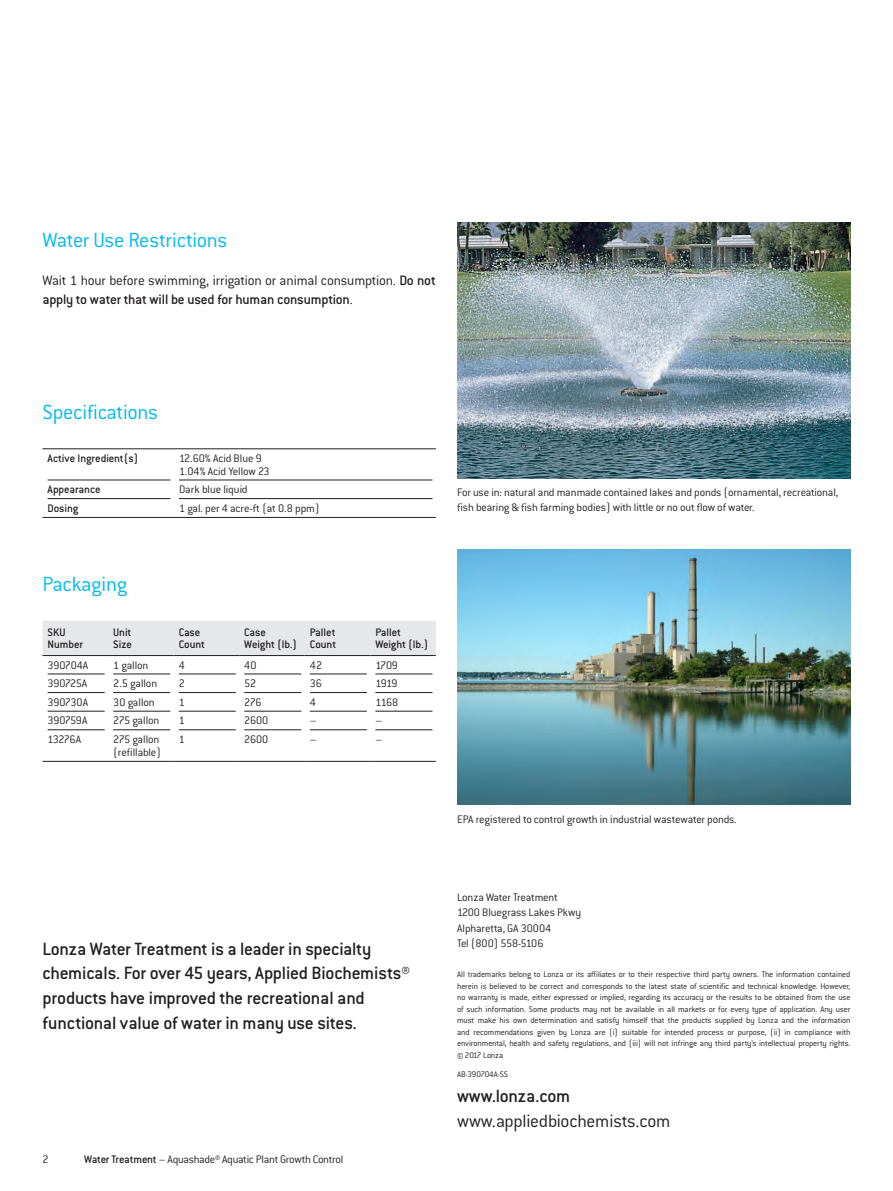
<style>
.page{position:relative;width:893px;height:1191px;background:#fff}
.page>*{position:absolute;margin:0;border:0;box-sizing:border-box;transform-origin:0 0}
.Title_15pt{font:300 22.5px "Conduit ITC Std";letter-spacing:-.015em;color:#00baf1}
.Lead_13pt{font:500 19.5px/24.9px "Conduit ITC Std";letter-spacing:-.015em;color:#231f20}
.t1{font:300 19.5px/24.9px "Conduit ITC Std";letter-spacing:-.015em;color:#231f20}
.Body_Copy_Conduit_1{font:300 15px/19.2px "Conduit ITC Std";letter-spacing:-.015em;color:#231f20}
.Small_Copy_8pt{font:300 12px/15.3px "Conduit ITC Std";letter-spacing:-.015em;color:#231f20}
.Table_Body_Copy_8pt{font:300 12px/12.8px "Conduit ITC Std";letter-spacing:-.015em;color:#231f20}
.Table_Header{font:500 12px/12.8px "Conduit ITC Std";letter-spacing:-.01em;color:#231f20}
.Table_Bottom_8pt{font:300 12px/12.8px "Conduit ITC Std";letter-spacing:-.015em;color:#231f20}
.Table_Body_Copy_8pt-2{font:500 12px "Conduit ITC Std";letter-spacing:-.005em;color:#231f20}
.Table_Body_Copy_8pt-3{font:300 12px "Conduit ITC Std";letter-spacing:-.035em;color:#231f20}
.Table_Bottom_8pt-2{font:500 12px "Conduit ITC Std";letter-spacing:-.01em;color:#231f20}
.Disclaimer_6pt{font:300 9px/11.6px "Conduit ITC Std";letter-spacing:-.015em;color:#231f20;text-align:justify}
.s1{font-weight:500}
</style>
<div class="page">
<img style="left:457px;top:549px;width:393px;height:255px">
<img style="left:457px;top:223px;width:393px;height:255px">
<hr style="left:43px;top:517px;width:131px;height:1px;background:#231f20">
<hr style="left:174px;top:517px;width:262px;height:1px;background:#231f20">
<hr style="left:43px;top:448px;width:131px;height:1px;background:#231f20">
<hr style="left:174px;top:448px;width:262px;height:1px;background:#231f20">
<hr style="left:48px;top:480px;width:123px;height:1px;background:#231f20">
<hr style="left:179px;top:480px;width:253px;height:1px;background:#231f20">
<hr style="left:48px;top:498px;width:123px;height:1px;background:#231f20">
<hr style="left:179px;top:498px;width:253px;height:1px;background:#231f20">
<div style="left:43px;top:621px;width:393px;height:34px;background:#e6e7e9"></div>
<hr style="left:43px;top:655px;width:65px;height:1px;background:#231f20">
<hr style="left:108px;top:655px;width:66px;height:1px;background:#231f20">
<hr style="left:174px;top:655px;width:65px;height:1px;background:#231f20">
<hr style="left:239px;top:655px;width:66px;height:1px;background:#231f20">
<hr style="left:305px;top:655px;width:65px;height:1px;background:#231f20">
<hr style="left:370px;top:655px;width:66px;height:1px;background:#231f20">
<hr style="left:43px;top:761px;width:65px;height:1px;background:#231f20">
<hr style="left:108px;top:761px;width:66px;height:1px;background:#231f20">
<hr style="left:174px;top:761px;width:65px;height:1px;background:#231f20">
<hr style="left:239px;top:761px;width:66px;height:1px;background:#231f20">
<hr style="left:305px;top:761px;width:65px;height:1px;background:#231f20">
<hr style="left:370px;top:761px;width:66px;height:1px;background:#231f20">
<hr style="left:48px;top:673px;width:57px;height:1px;background:#231f20">
<hr style="left:113px;top:673px;width:57px;height:1px;background:#231f20">
<hr style="left:179px;top:673px;width:57px;height:1px;background:#231f20">
<hr style="left:244px;top:673px;width:57px;height:1px;background:#231f20">
<hr style="left:310px;top:673px;width:57px;height:1px;background:#231f20">
<hr style="left:375px;top:673px;width:57px;height:1px;background:#231f20">
<hr style="left:48px;top:692px;width:57px;height:1px;background:#231f20">
<hr style="left:113px;top:692px;width:57px;height:1px;background:#231f20">
<hr style="left:179px;top:692px;width:57px;height:1px;background:#231f20">
<hr style="left:244px;top:692px;width:57px;height:1px;background:#231f20">
<hr style="left:310px;top:692px;width:57px;height:1px;background:#231f20">
<hr style="left:375px;top:692px;width:57px;height:1px;background:#231f20">
<hr style="left:48px;top:711px;width:57px;height:1px;background:#231f20">
<hr style="left:113px;top:711px;width:57px;height:1px;background:#231f20">
<hr style="left:179px;top:711px;width:57px;height:1px;background:#231f20">
<hr style="left:244px;top:711px;width:57px;height:1px;background:#231f20">
<hr style="left:310px;top:711px;width:57px;height:1px;background:#231f20">
<hr style="left:375px;top:711px;width:57px;height:1px;background:#231f20">
<hr style="left:48px;top:729px;width:57px;height:1px;background:#231f20">
<hr style="left:113px;top:729px;width:57px;height:1px;background:#231f20">
<hr style="left:179px;top:729px;width:57px;height:1px;background:#231f20">
<hr style="left:244px;top:729px;width:57px;height:1px;background:#231f20">
<hr style="left:310px;top:729px;width:57px;height:1px;background:#231f20">
<hr style="left:375px;top:729px;width:57px;height:1px;background:#231f20">
<p class="Title_15pt" style="left:43px;top:226px;width:186px">Water Use Restrictions</p>
<p class="Body_Copy_Conduit_1" style="left:43px;top:270px;width:395px">Wait 1 hour before swimming, irrigation or animal consumption. <span class="s1">Do not apply to water that will be used for human consumption</span>.</p>
<p class="Title_15pt" style="left:43px;top:398px;width:117px">Specifications</p>
<p class="Table_Body_Copy_8pt-2" style="left:48px;top:451px;width:92px">Active Ingredient(s)</p>
<p class="Table_Body_Copy_8pt" style="left:179px;top:451px;width:92px">12.60% Acid Blue 9<br>1.04% Acid Yellow 23</p>
<p class="Table_Body_Copy_8pt-2" style="left:48px;top:482px;width:55px">Appearance</p>
<p class="Table_Body_Copy_8pt" style="left:179px;top:483px;width:70px">Dark blue liquid</p>
<p class="Table_Bottom_8pt-2" style="left:48px;top:501px;width:32px">Dosing</p>
<p class="Table_Body_Copy_8pt" style="left:179px;top:501px;width:142px">1 gal. per 4 acre-ft (at 0.8 ppm)</p>
<p class="Title_15pt" style="left:43px;top:570px;width:86px">Packaging</p>
<p class="Table_Header" style="left:48px;top:625px;width:37px">SKU<br>Number</p>
<p class="Table_Header" style="left:113px;top:625px;width:20px">Unit<br>Size</p>
<p class="Table_Header" style="left:179px;top:625px;width:28px">Case<br>Count</p>
<p class="Table_Header" style="left:244px;top:625px;width:54px">Case<br>Weight (lb.)</p>
<p class="Table_Header" style="left:310px;top:625px;width:28px">Pallet<br>Count</p>
<p class="Table_Header" style="left:375px;top:625px;width:54px">Pallet<br>Weight (lb.)</p>
<p class="Table_Body_Copy_8pt" style="left:48px;top:658px;width:42px">390704A</p>
<p class="Table_Body_Copy_8pt" style="left:113px;top:658px;width:37px">1 gallon</p>
<p class="Table_Body_Copy_8pt" style="left:179px;top:658px;width:8px">4</p>
<p class="Table_Body_Copy_8pt" style="left:244px;top:658px;width:14px">40</p>
<p class="Table_Body_Copy_8pt" style="left:310px;top:658px;width:14px">42</p>
<p class="Table_Body_Copy_8pt" style="left:375px;top:658px;width:24px">1709</p>
<p class="Table_Body_Copy_8pt-3" style="left:48px;top:676px;width:41px">390725A</p>
<p class="Table_Body_Copy_8pt" style="left:113px;top:677px;width:46px">2.5 gallon</p>
<p class="Table_Body_Copy_8pt" style="left:179px;top:677px;width:8px">2</p>
<p class="Table_Body_Copy_8pt" style="left:244px;top:677px;width:13px">52</p>
<p class="Table_Body_Copy_8pt" style="left:310px;top:677px;width:14px">36</p>
<p class="Table_Body_Copy_8pt" style="left:375px;top:677px;width:24px">1919</p>
<p class="Table_Body_Copy_8pt" style="left:48px;top:695px;width:42px">390730A</p>
<p class="Table_Body_Copy_8pt" style="left:113px;top:695px;width:43px">30 gallon</p>
<p class="Table_Body_Copy_8pt" style="left:179px;top:695px;width:8px">1</p>
<p class="Table_Body_Copy_8pt" style="left:244px;top:695px;width:19px">276</p>
<p class="Table_Body_Copy_8pt" style="left:310px;top:695px;width:8px">4</p>
<p class="Table_Body_Copy_8pt" style="left:375px;top:695px;width:24px">1168</p>
<p class="Table_Body_Copy_8pt-3" style="left:48px;top:713px;width:41px">390759A</p>
<p class="Table_Body_Copy_8pt" style="left:113px;top:714px;width:48px">275 gallon</p>
<p class="Table_Body_Copy_8pt" style="left:179px;top:714px;width:8px">1</p>
<p class="Table_Body_Copy_8pt" style="left:244px;top:714px;width:26px">2600</p>
<p class="Table_Body_Copy_8pt" style="left:310px;top:714px;width:8px">–</p>
<p class="Table_Body_Copy_8pt" style="left:375px;top:714px;width:8px">–</p>
<p class="Table_Bottom_8pt" style="left:48px;top:732px;width:35px">13276A</p>
<p class="Table_Bottom_8pt" style="left:113px;top:732px;width:49px">275 gallon (refillable)</p>
<p class="Table_Bottom_8pt" style="left:179px;top:732px;width:8px">1</p>
<p class="Table_Bottom_8pt" style="left:244px;top:732px;width:26px">2600</p>
<p class="Table_Bottom_8pt" style="left:310px;top:732px;width:8px">–</p>
<p class="Table_Bottom_8pt" style="left:375px;top:732px;width:8px">–</p>
<p class="Lead_13pt" style="left:43px;top:935px;width:369px">Lonza Water Treatment is a leader in specialty chemicals. For over 45 years, Applied Biochemists® products have improved the recreational and functional value of water in many use sites.</p>
<p class="Small_Copy_8pt" style="left:43px;top:1150px;width:8px">2</p>
<p class="Small_Copy_8pt" style="left:84px;top:1150px;width:260px"><span class="s1">Water Treatment</span> – Aquashade® Aquatic Plant Growth Control</p>
<p class="Small_Copy_8pt" style="left:457px;top:484px;width:383px">For use in: natural and manmade contained lakes and ponds (ornamental, recreational, fish bearing &amp; fish farming bodies) with little or no out flow of water.</p>
<p class="Small_Copy_8pt" style="left:457px;top:811px;width:281px">EPA registered to control growth in industrial wastewater ponds.</p>
<p class="Small_Copy_8pt" style="left:457px;top:889px;width:102px">Lonza Water Treatment</p>
<p class="Small_Copy_8pt" style="left:457px;top:904px;width:126px">1200 Bluegrass Lakes Pkwy</p>
<p class="Small_Copy_8pt" style="left:457px;top:919px;width:96px">Alpharetta, GA 30004</p>
<p class="Small_Copy_8pt" style="left:457px;top:935px;width:88px">Tel (800) 558-5106</p>
<p class="Disclaimer_6pt" style="left:457px;top:968px;width:395px">All trademarks belong to Lonza or its affiliates or to their respective third party owners. The information contained herein is believed to be correct and corresponds to the latest state of scientific and technical knowledge. However, no warranty is made, either expressed or implied, regarding its accuracy or the results to be obtained from the use of such information. Some products may not be available in all markets or for every type of application. Any user must make his own determination and satisfy himself that the products supplied by Lonza and the information and recommendations given by Lonza are (i) suitable for intended process or purpose, (ii) in compliance with environmental, health and safety regulations, and (iii) will not infringe any third party’s intellectual property rights. © 2017 Lonza</p>
<p class="Disclaimer_6pt" style="left:457px;top:1068px;width:52px">AB-390704A-SS</p>
<p class="t1" style="left:457px;top:1082px;width:215px"><span class="s1">www.lonza.com </span>www.appliedbiochemists.com</p>
</div>
